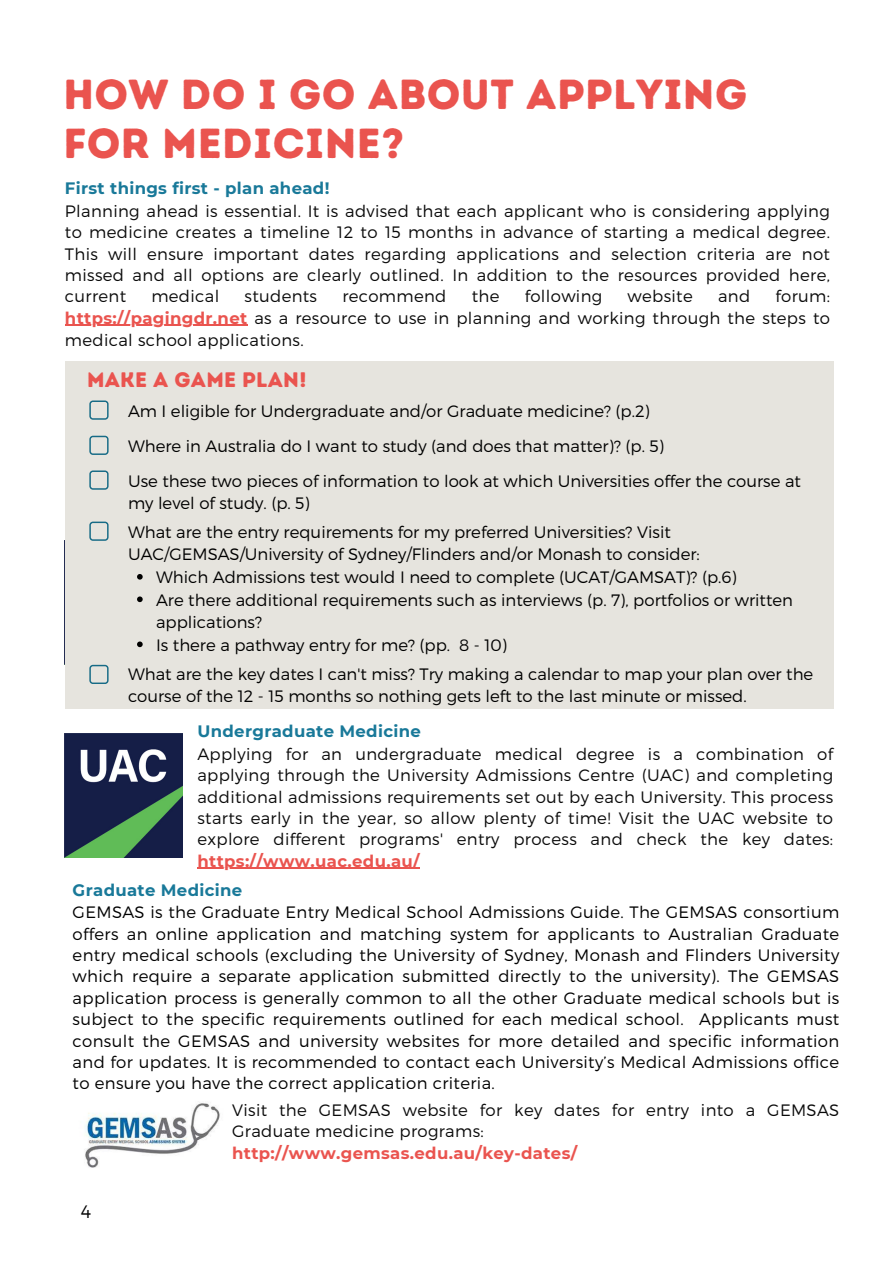
<style>
.page{position:relative;width:894px;height:1264px;background:#fff}
.page>*{position:absolute;margin:0;border:0;box-sizing:border-box;transform-origin:0 0}
.t1{font:42px/48.3px "Intro Rust Base";letter-spacing:.01em;color:#ea544f}
.t2{font:21px "Intro Rust Base";letter-spacing:.01em;color:#ea544f}
.t3{font:300 18px "Montserrat";color:#000}
.t4{font:300 16.5px/21.5px "Montserrat";color:#000}
.t5{font:300 16.5px/21.3px "Montserrat";letter-spacing:.02em;color:#0a0a0a;text-align:justify}
.t6{font:700 16.5px "Montserrat";letter-spacing:.02em;color:#197999}
.t7{font:700 16.5px "Montserrat";letter-spacing:.02em;color:#ea544f}
.s1{font-weight:700;color:#ea544f}
</style>
<div class="page">
<img style="left:85px;top:1103px;width:135px;height:65px">
<div style="left:65px;top:361px;width:767px;height:348px;background:#e6e4de"></div>
<svg style="left:137px;top:574px;width:6px;height:5px"></svg>
<svg style="left:137px;top:596px;width:6px;height:6px"></svg>
<svg style="left:137px;top:641px;width:6px;height:6px"></svg>
<svg style="left:89px;top:400px;width:19px;height:19px"></svg>
<svg style="left:89px;top:436px;width:19px;height:19px"></svg>
<svg style="left:89px;top:470px;width:19px;height:19px"></svg>
<svg style="left:89px;top:521px;width:19px;height:19px"></svg>
<svg style="left:89px;top:665px;width:19px;height:19px"></svg>
<img style="left:65px;top:734px;width:117px;height:123px">
<hr style="left:65px;top:325px;width:182px;height:1px;background:#ea544f">
<hr style="left:197px;top:867px;width:223px;height:1px;background:#ea544f">
<p class="t1" style="left:63px;top:70px;width:685px">HOW DO I GO ABOUT APPLYING<br>FOR MEDICINE?</p>
<p class="t6" style="left:65px;top:178px;width:266px">First things first - plan ahead!</p>
<p class="t5" style="left:65px;top:199px;width:766px">Planning ahead is essential. It is advised that each applicant who is considering applying to medicine creates a timeline 12 to 15 months in advance of starting a medical degree.<br>This will ensure important dates regarding applications and selection criteria are not missed and all options are clearly outlined. In addition to the resources provided here, current</p>
<p class="t5" style="left:151px;top:285px;width:69px">medical</p>
<p class="t5" style="left:244px;top:285px;width:74px">students</p>
<p class="t5" style="left:342px;top:285px;width:106px">recommend</p>
<p class="t5" style="left:471px;top:285px;width:29px">the</p>
<p class="t5" style="left:524px;top:285px;width:79px">following</p>
<p class="t5" style="left:627px;top:285px;width:67px">website</p>
<p class="t5" style="left:717px;top:285px;width:34px">and</p>
<p class="t5" style="left:775px;top:285px;width:56px">forum:</p>
<p class="t5" style="left:65px;top:306px;width:766px;line-height:22.5px"><span class="s1">https://pagingdr.net</span> as a resource to use in planning and working through the steps to medical school applications.</p>
<p class="t2" style="left:87px;top:367px;width:221px">MAKE A GAME PLAN!</p>
<p class="t4" style="left:128px;top:399px;width:523px">Am I eligible for Undergraduate and/or Graduate medicine? (p.2)</p>
<h2 class="t4" style="left:128px;top:434px;width:537px">Where in Australia do I want to study (and does that matter)? (p. 5)</h2>
<p class="t4" style="left:128px;top:469px;width:674px;line-height:22.5px">Use these two pieces of information to look at which Universities offer the course at my level of study. (p. 5)</p>
<p class="t4" style="left:128px;top:520px;width:573px;line-height:22.5px">What are the entry requirements for my preferred Universities? Visit<br>UAC/GEMSAS/University of Sydney/Flinders and/or Monash to consider:</p>
<p class="t4" style="left:156px;top:565px;width:582px">Which Admissions test would I need to complete (UCAT/GAMSAT)? (p.6)</p>
<p class="t4" style="left:156px;top:587px;width:638px;line-height:22.5px">Are there additional requirements such as interviews (p. 7), portfolios or written applications?</p>
<p class="t4" style="left:156px;top:633px;width:352px">Is there a pathway entry for me? (pp. 8 - 10)</p>
<p class="t4" style="left:128px;top:661px;width:686px;line-height:22.5px">What are the key dates I can't miss? Try making a calendar to map your plan over the course of the 12 - 15 months so nothing gets left to the last minute or missed.</p>
<p class="t6" style="left:197px;top:721px;width:225px">Undergraduate Medicine</p>
<p class="t5" style="left:197px;top:742px;width:637px">Applying for an undergraduate medical degree is a combination of applying through the University Admissions Centre (UAC) and completing additional admissions requirements set out by each University. This process starts early in the year, so allow plenty of time! Visit the UAC website to explore different programs' entry process and check the key dates:</p>
<p class="t7" style="left:197px;top:850px;width:224px">https://www.uac.edu.au/</p>
<p class="t6" style="left:73px;top:879px;width:171px">Graduate Medicine</p>
<p class="t4" style="left:73px;top:900px;width:767px;text-align:justify">GEMSAS is the Graduate Entry Medical School Admissions Guide. The GEMSAS consortium offers an online application and matching system for applicants to Australian Graduate entry medical schools (excluding the University of Sydney, Monash and Flinders University which require a separate application submitted directly to the university). The GEMSAS application process is generally common to all the other Graduate medical schools but is subject to the specific requirements outlined for each medical school. Applicants must consult the GEMSAS and university websites for more detailed and specific information and for updates. It is recommended to contact each University’s Medical Admissions office to ensure you have the correct application criteria.</p>
<p class="t3" style="left:81px;top:1199px;width:12px">4</p>
<p class="t5" style="left:232px;top:1098px;width:608px">Visit the GEMSAS website for key dates for entry into a GEMSAS<br>Graduate medicine programs:</p>
<p class="t7" style="left:232px;top:1142px;width:346px">http://www.gemsas.edu.au/key-dates/</p>
</div>
